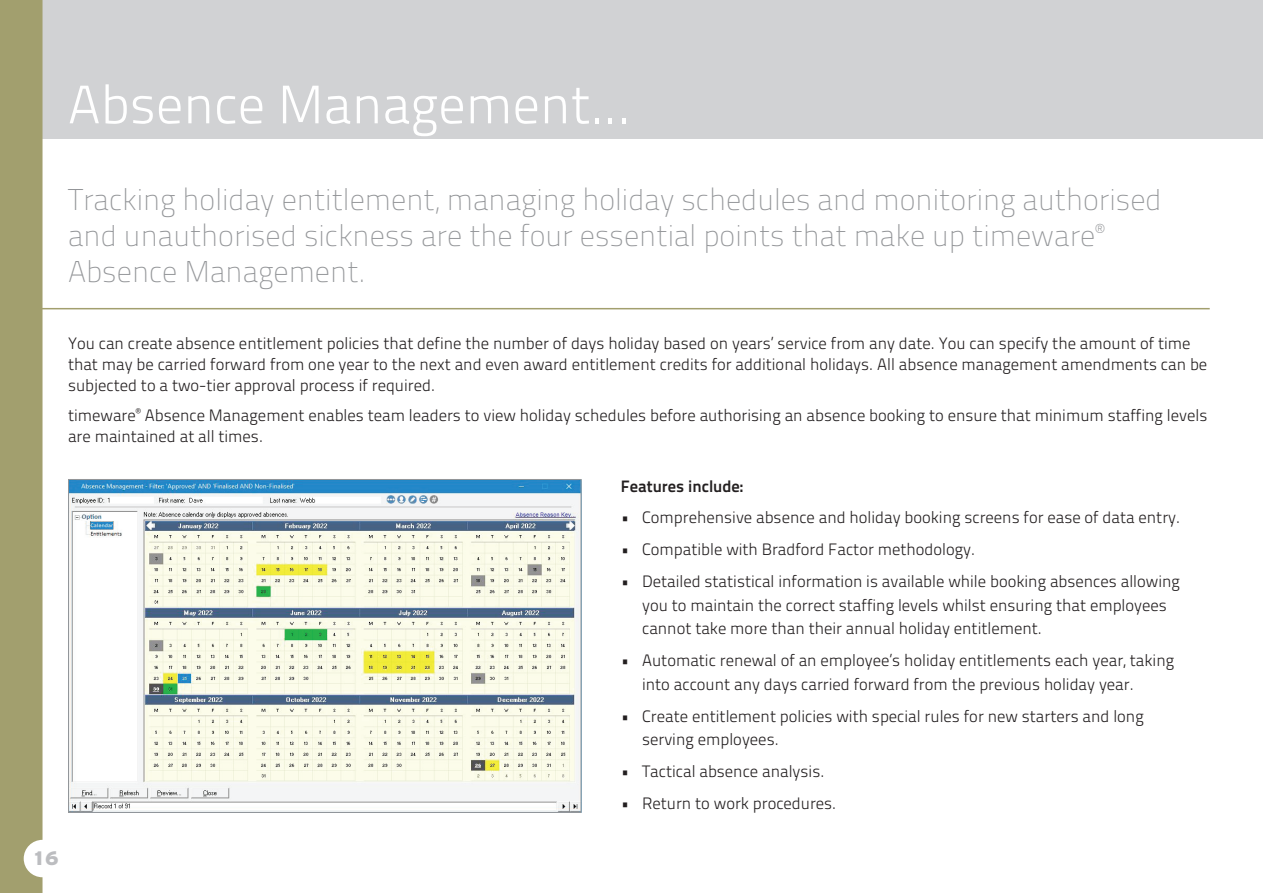
<style>
.page{position:relative;width:1263px;height:893px;background:#fff}
.page>*{position:absolute;margin:0;border:0;box-sizing:border-box;transform-origin:0 0}
.t1{font:54px "Titillium Text 22 L 250 wt";color:#fff}
.t2{font:30px/36px "Titillium Text 22 L 1 wt";color:#939598}
.t3{font:19.5px "I513 Interstate Black";color:#bcbdc0}
.t4{font:16.5px/23.4px "Titillium Text 22 L 250 wt";color:#231f20}
.t5{font:16.5px "Titillium Text 22 L 800 wt";color:#231f20}
</style>
<div class="page">
<div style="left:43px;top:0;width:1220px;height:138px;background:#d1d2d4"></div>
<div style="left:0;top:0;width:43px;height:893px;background:#a29f6e"></div>
<hr style="left:15px;top:308px;width:1195px;height:1px;background:#a29f6e">
<img style="left:70px;top:481px;width:509px;height:330px">
<h1 class="t1" style="left:68px;top:65px;width:564px">Absence Management...</h1>
<h2 class="t2" style="left:68px;top:180px;width:1095px">Tracking holiday entitlement, managing holiday schedules and monitoring authorised and unauthorised sickness are the four essential points that make up timeware<sup>®<br></sup>Absence Management.</h2>
<p class="t4" style="left:68px;top:332px;width:1141px;line-height:21px">You can create absence entitlement policies that define the number of days holiday based on years’ service from any date. You can specify the amount of time that may be carried forward from one year to the next and even award entitlement credits for additional holidays. All absence management amendments can be subjected to a two-tier approval process if required.</p>
<p class="t4" style="left:68px;top:404px;width:1141px;line-height:21px">timeware<sup>®</sup> Absence Management enables team leaders to view holiday schedules before authorising an absence booking to ensure that minimum staffing levels are maintained at all times.</p>
<p class="t5" style="left:621px;top:473px;width:124px">Features include:</p>
<p class="t4" style="left:621px;top:505px;width:561px">• Comprehensive absence and holiday booking screens for ease of data entry.</p>
<p class="t4" style="left:621px;top:537px;width:356px">• Compatible with Bradford Factor methodology.</p>
<p class="t4" style="left:642px;top:569px;width:539px;text-indent:-21px">• Detailed statistical information is available while booking absences allowing you to maintain the correct staffing levels whilst ensuring that employees cannot take more than their annual holiday entitlement.</p>
<p class="t4" style="left:642px;top:648px;width:534px;text-indent:-21px">• Automatic renewal of an employee’s holiday entitlements each year, taking into account any days carried forward from the previous holiday year.</p>
<p class="t4" style="left:642px;top:703px;width:503px;text-indent:-21px">• Create entitlement policies with special rules for new starters and long serving employees.</p>
<p class="t4" style="left:621px;top:759px;width:205px">• Tactical absence analysis.</p>
<p class="t4" style="left:621px;top:791px;width:217px">• Return to work procedures.</p>
<p class="t3" style="left:32px;top:847px;width:29px">16</p>
</div>
